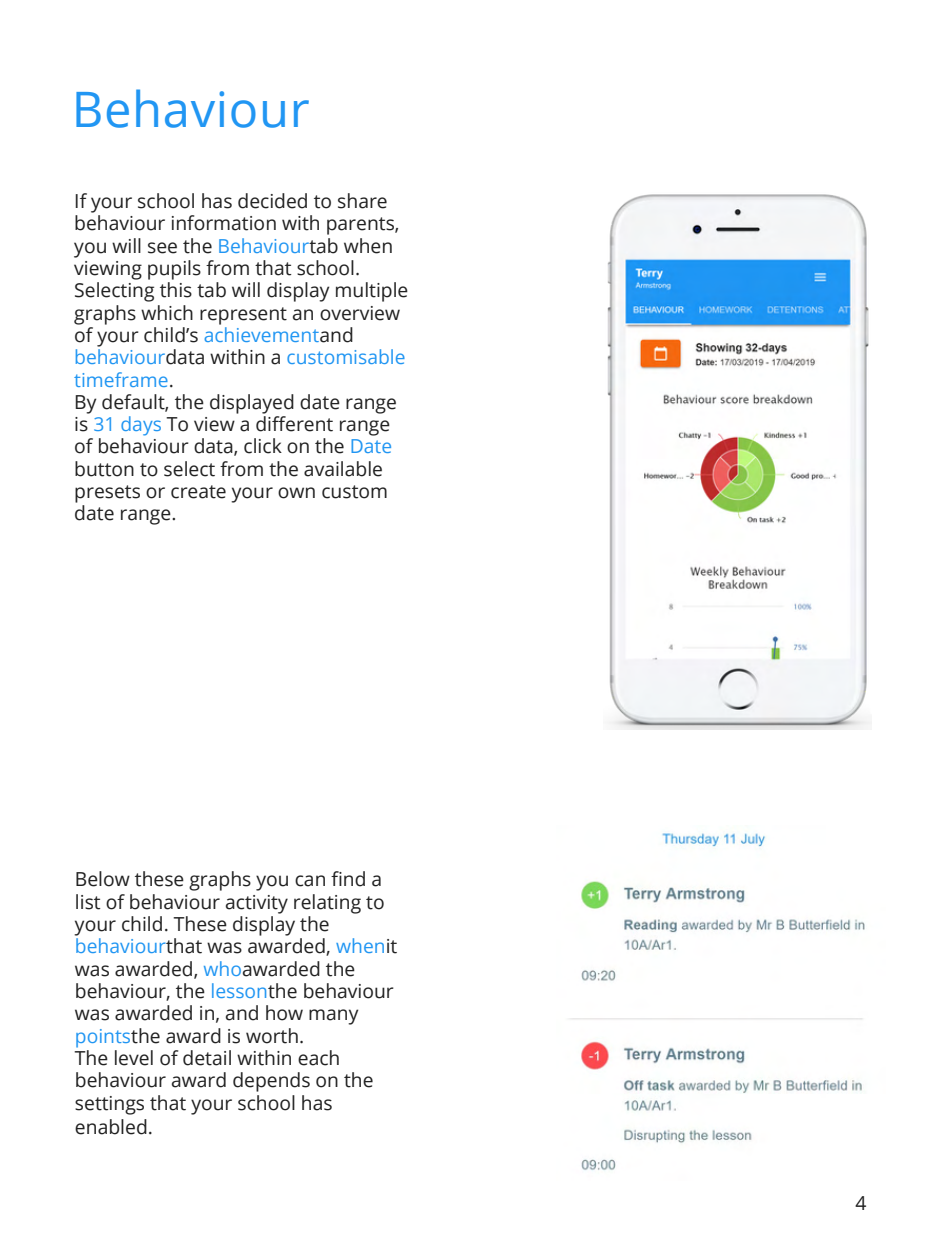
<style>
.page{position:relative;width:945px;height:1260px;background:#fff}
.page>*{position:absolute;margin:0;border:0;box-sizing:border-box;transform-origin:0 0}
.t1{font:49px "Open Sans";letter-spacing:.015em;color:#2196f3}
.t2{font:19.43px "Open Sans";color:#212121}
.t3{font:19.25px/22.2px "Open Sans";color:#212121}
.s1{color:#2196f3}
</style>
<div class="page">
<img style="left:607px;top:194px;width:265px;height:535px">
<img style="left:569px;top:833px;width:296px;height:338px">
<p class="t1" style="left:72px;top:75px;width:239px">Behaviour</p>
<p class="t3" style="left:74px;top:189px;width:336px">If your school has decided to share behaviour information with parents, you will see the <span class="s1">Behaviour</span>tab when viewing pupils from that school.<br>Selecting this tab will display multiple graphs which represent an overview of your child’s <span class="s1">achievement</span>and <span class="s1">behaviour</span>data within a <span class="s1">customisable timeframe</span>.<br>By default, the displayed date range is <span class="s1">31 days</span> To view a different range of behaviour data, click on the <span class="s1">Date </span>button to select from the available presets or create your own custom date range.</p>
<p class="t3" style="left:75px;top:868px;width:324px">Below these graphs you can find a list of behaviour activity relating to your child. These display the <span class="s1">behaviour</span>that was awarded, <span class="s1">when</span>it was awarded, <span class="s1">who</span>awarded the behaviour, the <span class="s1">lesson</span>the behaviour was awarded in, and how many <span class="s1">points</span>the award is worth.<br>The level of detail within each behaviour award depends on the settings that your school has</p>
<p class="t2" style="left:75px;top:1114px;width:80px">enabled.</p>
<p class="t3" style="left:855px;top:1191px;width:13px">4</p>
</div>
